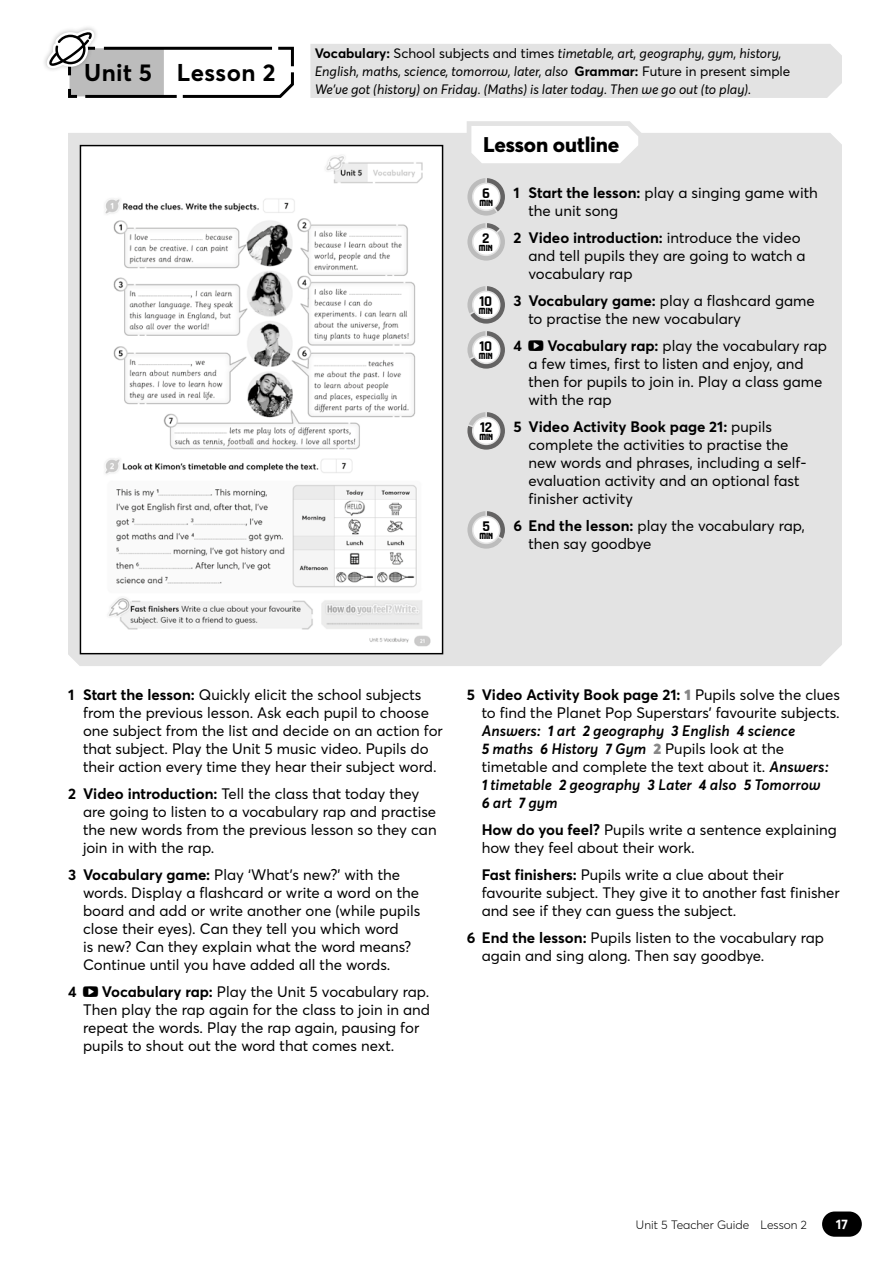
<style>
.page{position:relative;width:893px;height:1263px;background:#fff}
.page>*{position:absolute;margin:0;border:0;box-sizing:border-box;transform-origin:0 0}
.t1{font:700 24px "Averta";letter-spacing:.02em;color:#000}
.t2{font:800 21px "Averta";letter-spacing:-.01em;color:#000}
.t3{font:15px/18px "Averta";color:#000}
.t4{font:700 15px "Rajdhani";color:#000}
.t5{font:700 15px "Averta";color:#000}
.t6{font:italic 13.5px/18px "Averta";color:#000}
.t7{font:700 13.5px "Averta";color:#fff}
.t8{font:300 12px "Averta";color:#000}
.t9{font:9px "Computechnodigitronic";letter-spacing:-.005em;color:#000}
.s1{font-weight:700;font-style:normal}
.s2{font-style:normal}
.s3{font-weight:700}
.s4{font-weight:900;color:#878787}
.s5{font-weight:600;font-style:italic}
.s6{font-weight:700;font-style:italic}
</style>
<div class="page">
<div style="left:822px;top:1211px;width:40px;height:26px;background:#000;border-radius:13px"></div>
<div style="left:68px;top:133px;width:774px;height:533px;background:#e3e3e3"></div>
<svg style="left:467px;top:178px;width:38px;height:38px"></svg>
<svg style="left:467px;top:223px;width:38px;height:38px"></svg>
<svg style="left:467px;top:286px;width:38px;height:38px"></svg>
<svg style="left:467px;top:331px;width:38px;height:38px"></svg>
<svg style="left:467px;top:412px;width:38px;height:38px"></svg>
<svg style="left:467px;top:511px;width:38px;height:38px"></svg>
<div style="left:473px;top:517px;width:26px;height:26px;background:#fff;border-radius:50%"></div>
<svg style="left:467px;top:121px;width:176px;height:47px"></svg>
<img style="left:82px;top:147px;width:359px;height:505px">
<div style="left:310px;top:44px;width:532px;height:54px;background:#e3e3e3"></div>
<hr style="left:104px;top:47px;width:168px;height:3px;background:#000">
<svg style="left:180px;top:46px;width:114px;height:52px"></svg>
<hr style="left:85px;top:95px;width:92px;height:3px;background:#000">
<div style="left:42px;top:25px;width:57px;height:48px;background:#000;opacity:.25"></div>
<svg style="left:44px;top:30px;width:120px;height:68px"></svg>
<svg style="left:528px;top:340px;width:15px;height:10px"></svg>
<h1 class="t1" style="left:84px;top:55px;width:193px">Unit 5 Lesson 2</h1>
<p class="t6" style="left:315px;top:44px;width:477px"><span class="s1">Vocabulary:</span> <span class="s2">School subjects and times</span> timetable, art, geography, gym, history,<br>English, maths, science, tomorrow, later, also <span class="s1">Grammar:</span> <span class="s2">Future in present simple<br></span>We've got (history) on Friday. (Maths) is later today. Then we go out (to play).</p>
<h2 class="t2" style="left:483px;top:130px;width:138px">Lesson outline</h2>
<p class="t4" style="left:482px;top:184px;width:9px">6</p>
<p class="t9" style="left:479px;top:197px;width:15px">MIN</p>
<p class="t4" style="left:482px;top:229px;width:9px">2</p>
<p class="t9" style="left:479px;top:242px;width:15px">MIN</p>
<p class="t4" style="left:480px;top:292px;width:14px">10</p>
<p class="t9" style="left:479px;top:305px;width:15px">MIN</p>
<p class="t4" style="left:480px;top:337px;width:14px">10</p>
<p class="t9" style="left:479px;top:350px;width:15px">MIN</p>
<p class="t4" style="left:480px;top:418px;width:13px">12</p>
<p class="t9" style="left:479px;top:431px;width:15px">MIN</p>
<p class="t4" style="left:482px;top:517px;width:9px">5</p>
<p class="t9" style="left:479px;top:530px;width:15px">MIN</p>
<p class="t3" style="left:528px;top:183px;width:291px;text-indent:-15px"><span class="s3">1 Start the lesson:</span> play a singing game with the unit song</p>
<p class="t3" style="left:528px;top:228px;width:279px;text-indent:-15px"><span class="s3">2 Video introduction:</span> introduce the video and tell pupils they are going to watch a vocabulary rap</p>
<p class="t3" style="left:528px;top:291px;width:288px;text-indent:-15px"><span class="s3">3 Vocabulary game:</span> play a flashcard game to practise the new vocabulary</p>
<p class="t5" style="left:513px;top:335px;width:10px">4</p>
<p class="t3" style="left:528px;top:336px;width:300px;text-indent:19px"><span class="s3">Vocabulary rap:</span> play the vocabulary rap a few times, first to listen and enjoy, and then for pupils to join in. Play a class game with the rap</p>
<p class="t3" style="left:528px;top:417px;width:279px;text-indent:-15px"><span class="s3">5 Video Activity Book page 21:</span> pupils complete the activities to practise the new words and phrases, including a self&shy;evaluation activity and an optional fast finisher activity</p>
<p class="t3" style="left:528px;top:516px;width:278px;text-indent:-15px"><span class="s3">6 End the lesson:</span> play the vocabulary rap, then say goodbye</p>
<p class="t3" style="left:83px;top:685px;width:361px;text-indent:-15px"><span class="s3">1 Start the lesson:</span> Quickly elicit the school subjects from the previous lesson. Ask each pupil to choose one subject from the list and decide on an action for that subject. Play the Unit 5 music video. Pupils do their action every time they hear their subject word.</p>
<p class="t3" style="left:83px;top:784px;width:355px;text-indent:-15px"><span class="s3">2 Video introduction:</span> Tell the class that today they are going to listen to a vocabulary rap and practise the new words from the previous lesson so they can join in with the rap.</p>
<p class="t3" style="left:83px;top:865px;width:339px;text-indent:-15px"><span class="s3">3 Vocabulary game:</span> Play ‘What’s new?’ with the words. Display a flashcard or write a word on the board and add or write another one (while pupils close their eyes). Can they tell you which word<br>is new? Can they explain what the word means?<br>Continue until you have added all the words.</p>
<p class="t5" style="left:68px;top:981px;width:10px">4</p>
<p class="t3" style="left:83px;top:982px;width:349px;text-indent:19px"><span class="s3">Vocabulary rap:</span> Play the Unit 5 vocabulary rap.<br>Then play the rap again for the class to join in and repeat the words. Play the rap again, pausing for pupils to shout out the word that comes next.</p>
<p class="t3" style="left:482px;top:685px;width:360px;text-indent:-15px"><span class="s3">5 Video Activity Book page 21:</span> <span class="s4">1</span> Pupils solve the clues to find the Planet Pop Superstars’ favourite subjects.<br><span class="s5">Answers:</span> <span class="s6">1</span> <span class="s5">art</span> <span class="s6">2</span> <span class="s5">geography</span> <span class="s6">3</span> <span class="s5">English</span> <span class="s6">4</span> <span class="s5">science<br></span><span class="s6">5</span> <span class="s5">maths</span> <span class="s6">6</span> <span class="s5">History</span> <span class="s6">7</span> <span class="s5">Gym</span> <span class="s4">2</span> Pupils look at the timetable and complete the text about it. <span class="s5">Answers:<br></span><span class="s6">1</span> <span class="s5">timetable</span> <span class="s6">2</span> <span class="s5">geography</span> <span class="s6">3</span> <span class="s5">Later</span> <span class="s6">4</span> <span class="s5">also</span> <span class="s6">5</span> <span class="s5">Tomorrow<br></span><span class="s6">6</span> <span class="s5">art</span> <span class="s6">7</span> <span class="s5">gym</span></p>
<p class="t3" style="left:482px;top:820px;width:356px"><span class="s3">How do you feel?</span> Pupils write a sentence explaining how they feel about their work.</p>
<p class="t3" style="left:482px;top:865px;width:360px"><span class="s3">Fast finishers:</span> Pupils write a clue about their favourite subject. They give it to another fast finisher and see if they can guess the subject.</p>
<p class="t3" style="left:482px;top:928px;width:344px;text-indent:-15px"><span class="s3">6 End the lesson:</span> Pupils listen to the vocabulary rap again and sing along. Then say goodbye.</p>
<p class="t8" style="left:636px;top:1216px;width:172px">Unit 5 Teacher Guide Lesson 2</p>
<p class="t7" style="left:836px;top:1215px;width:14px">17</p>
</div>
